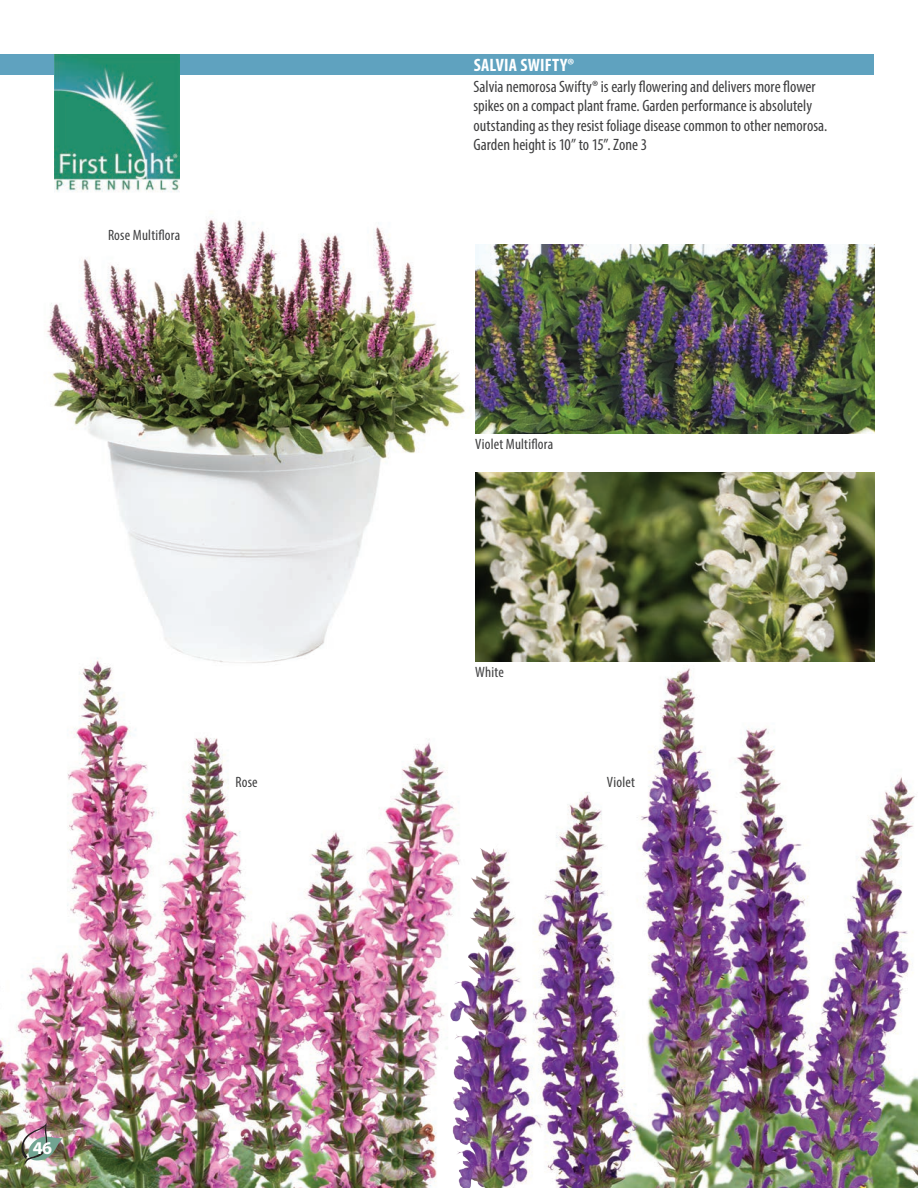
<style>
.page{position:relative;width:918px;height:1188px;background:#fff}
.page>*{position:absolute;margin:0;border:0;box-sizing:border-box;transform-origin:0 0}
.sub{font:700 condensed 18px "Myriad Pro";letter-spacing:.01em;color:#fff}
.page_number{font:700 18px "Myriad Pro";color:#fff}
.body_large{font:condensed 16.5px/19.5px "Myriad Pro";color:#3e3e3f}
.body{font:condensed 15px "Myriad Pro";letter-spacing:.015em;color:#3e3e3f}
</style>
<div class="page">
<img style="left:0;top:680px;width:430px;height:508px">
<img style="left:47px;top:219px;width:418px;height:461px">
<img style="left:430px;top:643px;width:488px;height:545px">
<img style="left:475px;top:244px;width:400px;height:189px">
<div style="left:0;top:54px;width:874px;height:20px;background:#5fa2bf"></div>
<img style="left:54px;top:54px;width:126px;height:138px">
<img style="left:475px;top:472px;width:400px;height:189px">
<img style="left:21px;top:1122px;width:41px;height:42px">
<p class="body" style="left:108px;top:226px;width:74px">Rose Multiflora</p>
<p class="page_number" style="left:33px;top:1136px;width:21px">46</p>
<p class="body" style="left:235px;top:773px;width:24px">Rose</p>
<p class="sub" style="left:474px;top:54px;width:102px">SALVIA SWIFTY®</p>
<p class="body_large" style="left:474px;top:76px;width:355px">Salvia nemorosa Swifty® is early flowering and delivers more flower spikes on a compact plant frame. Garden performance is absolutely outstanding as they resist foliage disease common to other nemorosa.<br>Garden height is 10” to 15”. Zone 3</p>
<p class="body" style="left:475px;top:435px;width:80px">Violet Multiflora</p>
<p class="body" style="left:475px;top:663px;width:30px">White</p>
<p class="body" style="left:607px;top:773px;width:30px">Violet</p>
</div>
